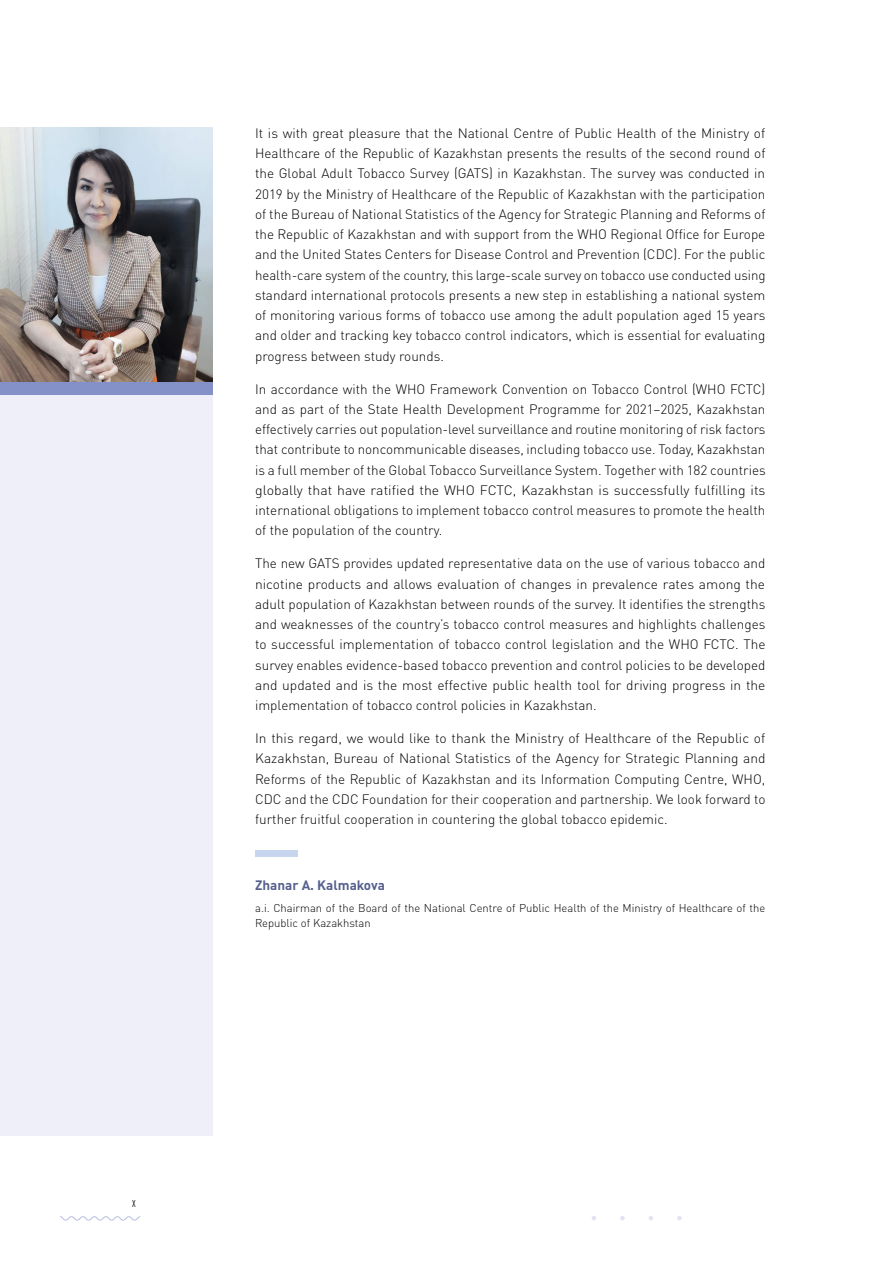
<style>
.page{position:relative;width:893px;height:1263px;background:#fff}
.page>*{position:absolute;margin:0;border:0;box-sizing:border-box;transform-origin:0 0}
.t1{font:300 13.5px/20.2px "DIN Pro";color:#000;text-align:justify}
.t2{font:700 13.5px "DIN Pro";color:#57608d}
.t3{font:300 11.25px/15px "DIN Pro";color:#000}
.t4{font:condensed 9.75px "DIN Pro";color:#000}
</style>
<div class="page">
<div style="left:0;top:128px;width:213px;height:1007px;background:#eeeff8"></div>
<img style="left:0;top:128px;width:213px;height:254px">
<div style="left:255px;top:850px;width:43px;height:7px;background:#c7d6ee"></div>
<div style="left:0;top:382px;width:213px;height:12px;background:#8490c8"></div>
<svg style="left:60px;top:1216px;width:80px;height:4px"></svg>
<svg style="left:592px;top:1216px;width:4px;height:4px"></svg>
<svg style="left:620px;top:1216px;width:5px;height:4px"></svg>
<svg style="left:649px;top:1216px;width:4px;height:4px"></svg>
<svg style="left:677px;top:1216px;width:5px;height:4px"></svg>
<p class="t4" style="left:132px;top:1196px;width:5px">x</p>
<p class="t1" style="left:255px;top:122px;width:512px">It is with great pleasure that the National Centre of Public Health of the Ministry of Healthcare of the Republic of Kazakhstan presents the results of the second round of the Global Adult Tobacco Survey (GATS) in Kazakhstan. The survey was conducted in 2019 by the Ministry of Healthcare of the Republic of Kazakhstan with the participation of the Bureau of National Statistics of the Agency for Strategic Planning and Reforms of the Republic of Kazakhstan and with support from the WHO Regional Office for Europe and the United States Centers for Disease Control and Prevention (CDC). For the public health-care system of the country, this large-scale survey on tobacco use conducted using standard international protocols presents a new step in establishing a national system of monitoring various forms of tobacco use among the adult population aged 15 years and older and tracking key tobacco control indicators, which is essential for evaluating progress between study rounds.</p>
<p class="t1" style="left:255px;top:377px;width:512px">In accordance with the WHO Framework Convention on Tobacco Control (WHO FCTC) and as part of the State Health Development Programme for 2021–2025, Kazakhstan effectively carries out population-level surveillance and routine monitoring of risk factors that contribute to noncommunicable diseases, including tobacco use. Today, Kazakhstan is a full member of the Global Tobacco Surveillance System. Together with 182 countries globally that have ratified the WHO FCTC, Kazakhstan is successfully fulfilling its international obligations to implement tobacco control measures to promote the health of the population of the country.</p>
<p class="t1" style="left:255px;top:552px;width:512px">The new GATS provides updated representative data on the use of various tobacco and nicotine products and allows evaluation of changes in prevalence rates among the adult population of Kazakhstan between rounds of the survey. It identifies the strengths and weaknesses of the country’s tobacco control measures and highlights challenges to successful implementation of tobacco control legislation and the WHO FCTC. The survey enables evidence-based tobacco prevention and control policies to be developed and updated and is the most effective public health tool for driving progress in the implementation of tobacco control policies in Kazakhstan.</p>
<p class="t1" style="left:255px;top:727px;width:512px">In this regard, we would like to thank the Ministry of Healthcare of the Republic of Kazakhstan, Bureau of National Statistics of the Agency for Strategic Planning and Reforms of the Republic of Kazakhstan and its Information Computing Centre, WHO, CDC and the CDC Foundation for their cooperation and partnership. We look forward to further fruitful cooperation in countering the global tobacco epidemic.</p>
<p class="t2" style="left:255px;top:874px;width:131px">Zhanar A. Kalmakova</p>
<p class="t3" style="left:255px;top:899px;width:512px">a.i. Chairman of the Board of the National Centre of Public Health of the Ministry of Healthcare of the<br>Republic of Kazakhstan</p>
</div>
